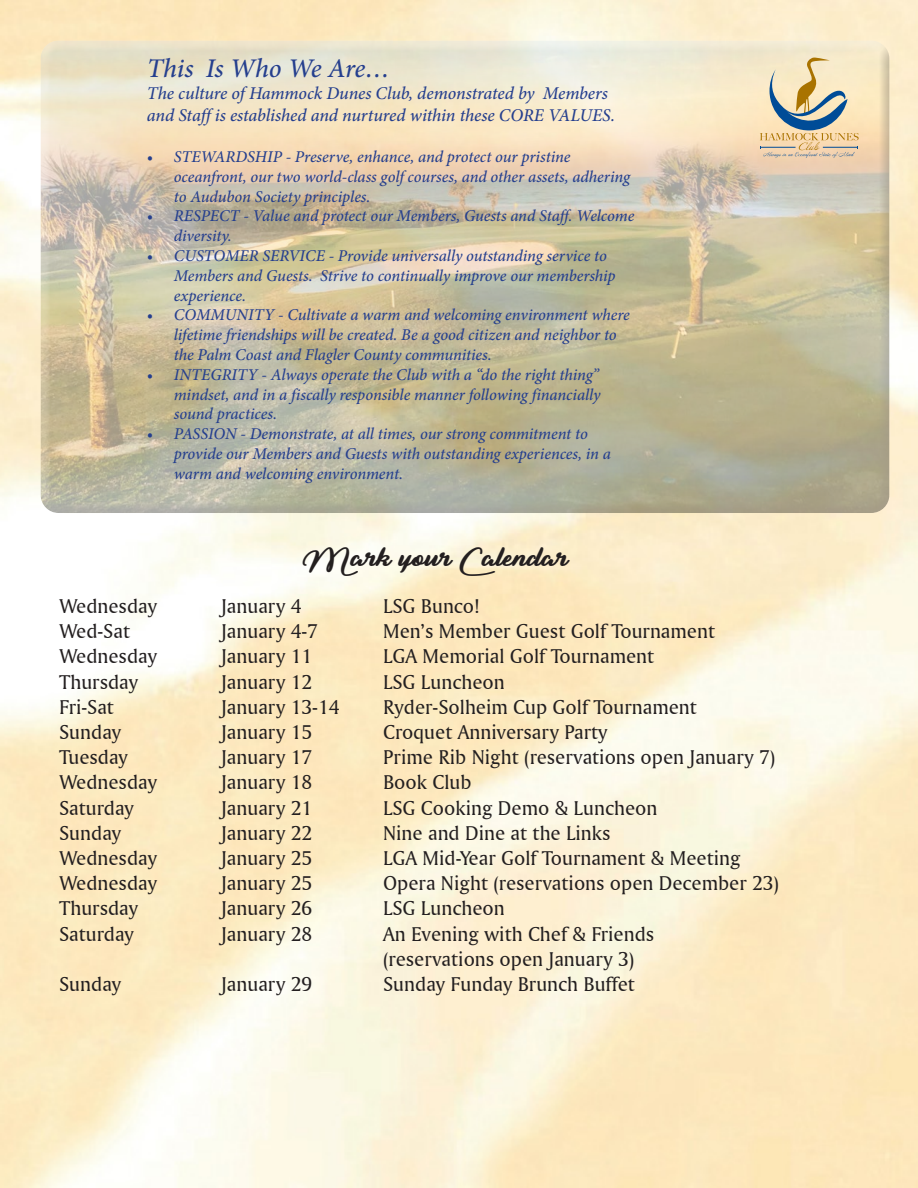
<style>
.page{position:relative;width:918px;height:1188px;background:#fff}
.page>*{position:absolute;margin:0;border:0;box-sizing:border-box;transform-origin:0 0}
.t1{font:27px "Liar Script";color:#231f20;scale:1.25 1}
.t2{font:italic 500 27px "Minion Pro";letter-spacing:-.015em;color:#253f8e}
.t3{font:21px "Amerigo BT Roman A";color:#231f20}
.t4{font:italic 500 18px/21.6px "Minion Pro";letter-spacing:-.01em;color:#253f8e}
.t5{font:italic 500 16.5px/19.8px "Minion Pro";letter-spacing:-.005em;color:#253f8e}
</style>
<div class="page">
<div style="left:40px;top:45px;width:851px;height:469px;background:#231f20;opacity:.75"></div>
<svg style="left:760px;top:57px;width:99px;height:101px;background:#d4c9ac"></svg>
<p class="t2" style="left:147px;top:50px;width:244px">This Is Who We Are…</p>
<p class="t4" style="left:147px;top:82px;width:470px">The culture of Hammock Dunes Club, demonstrated by Members and Staff is established and nurtured within these CORE VALUES.</p>
<p class="t5" style="left:174px;top:147px;width:458px;text-indent:-27px">• STEWARDSHIP - Preserve, enhance, and protect our pristine oceanfront, our two world-class golf courses, and other assets, adhering to Audubon Society principles.</p>
<p class="t5" style="left:174px;top:206px;width:462px;text-indent:-27px">• RESPECT - Value and protect our Members, Guests and Staff. Welcome diversity.</p>
<p class="t5" style="left:174px;top:246px;width:443px;text-indent:-27px">• CUSTOMER SERVICE - Provide universally outstanding service to<br>Members and Guests. Strive to continually improve our membership experience.</p>
<p class="t5" style="left:174px;top:305px;width:458px;text-indent:-27px">• COMMUNITY - Cultivate a warm and welcoming environment where lifetime friendships will be created. Be a good citizen and neighbor to the Palm Coast and Flagler County communities.</p>
<p class="t5" style="left:174px;top:365px;width:428px;text-align:justify;text-indent:-27px">• INTEGRITY - Always operate the Club with a “do the right thing” mindset, and in a fiscally responsible manner following financially sound practices.</p>
<p class="t5" style="left:174px;top:424px;width:439px;text-indent:-27px">• PASSION - Demonstrate, at all times, our strong commitment to provide our Members and Guests with outstanding experiences, in a warm and welcoming environment.</p>
<p class="t1" style="left:303px;top:540px;width:214px">Mark your Calendar</p>
<p class="t3" style="left:59px;top:593px;width:99px">Wednesday</p>
<p class="t3" style="left:221px;top:593px;width:82px">January 4</p>
<p class="t3" style="left:383px;top:593px;width:98px">LSG Bunco!</p>
<p class="t3" style="left:59px;top:618px;width:72px">Wed-Sat</p>
<p class="t3" style="left:221px;top:618px;width:98px">January 4-7</p>
<p class="t3" style="left:383px;top:618px;width:333px">Men’s Member Guest Golf Tournament</p>
<p class="t3" style="left:59px;top:644px;width:99px">Wednesday</p>
<p class="t3" style="left:221px;top:644px;width:93px">January 11</p>
<p class="t3" style="left:383px;top:644px;width:273px">LGA Memorial Golf Tournament</p>
<p class="t3" style="left:59px;top:669px;width:80px">Thursday</p>
<p class="t3" style="left:221px;top:669px;width:93px">January 12</p>
<p class="t3" style="left:383px;top:669px;width:123px">LSG Luncheon</p>
<p class="t3" style="left:59px;top:694px;width:56px">Fri-Sat</p>
<p class="t3" style="left:221px;top:694px;width:120px">January 13-14</p>
<p class="t3" style="left:383px;top:694px;width:315px">Ryder-Solheim Cup Golf Tournament</p>
<p class="t3" style="left:59px;top:719px;width:64px">Sunday</p>
<p class="t3" style="left:221px;top:719px;width:93px">January 15</p>
<p class="t3" style="left:383px;top:719px;width:226px">Croquet Anniversary Party</p>
<p class="t3" style="left:59px;top:744px;width:70px">Tuesday</p>
<p class="t3" style="left:221px;top:744px;width:93px">January 17</p>
<p class="t3" style="left:383px;top:744px;width:394px">Prime Rib Night (reservations open January 7)</p>
<p class="t3" style="left:59px;top:770px;width:99px">Wednesday</p>
<p class="t3" style="left:221px;top:770px;width:93px">January 18</p>
<p class="t3" style="left:383px;top:770px;width:90px">Book Club</p>
<p class="t3" style="left:59px;top:795px;width:76px">Saturday</p>
<p class="t3" style="left:221px;top:795px;width:93px">January 21</p>
<p class="t3" style="left:383px;top:795px;width:276px">LSG Cooking Demo &amp; Luncheon</p>
<p class="t3" style="left:59px;top:820px;width:64px">Sunday</p>
<p class="t3" style="left:221px;top:820px;width:93px">January 22</p>
<p class="t3" style="left:383px;top:820px;width:229px">Nine and Dine at the Links</p>
<p class="t3" style="left:59px;top:845px;width:99px">Wednesday</p>
<p class="t3" style="left:221px;top:845px;width:93px">January 25</p>
<p class="t3" style="left:383px;top:845px;width:359px">LGA Mid-Year Golf Tournament &amp; Meeting</p>
<p class="t3" style="left:59px;top:870px;width:99px">Wednesday</p>
<p class="t3" style="left:221px;top:870px;width:93px">January 25</p>
<p class="t3" style="left:383px;top:870px;width:398px">Opera Night (reservations open December 23)</p>
<p class="t3" style="left:59px;top:896px;width:80px">Thursday</p>
<p class="t3" style="left:221px;top:896px;width:93px">January 26</p>
<p class="t3" style="left:383px;top:896px;width:123px">LSG Luncheon</p>
<p class="t3" style="left:59px;top:921px;width:76px">Saturday</p>
<p class="t3" style="left:221px;top:921px;width:93px">January 28</p>
<p class="t3" style="left:383px;top:921px;width:273px">An Evening with Chef &amp; Friends</p>
<p class="t3" style="left:383px;top:946px;width:253px">(reservations open January 3)</p>
<p class="t3" style="left:59px;top:971px;width:64px">Sunday</p>
<p class="t3" style="left:221px;top:971px;width:93px">January 29</p>
<p class="t3" style="left:383px;top:971px;width:253px">Sunday Funday Brunch Buffet</p>
</div>
